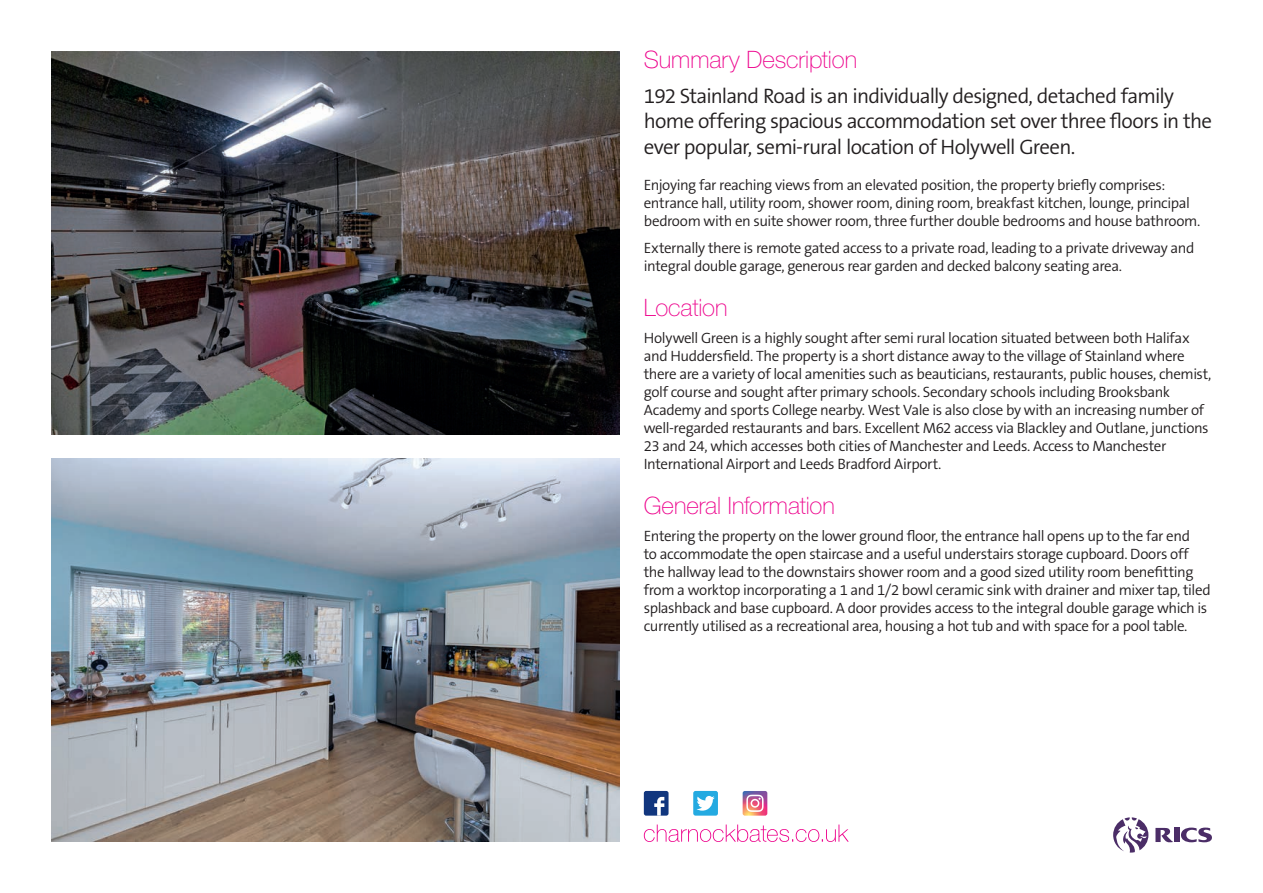
<style>
.page{position:relative;width:1263px;height:893px;background:#fff}
.page>*{position:absolute;margin:0;border:0;box-sizing:border-box;transform-origin:0 0}
.t1{font:100 24px "Helvetica Neue LT Std";letter-spacing:-.005em;color:#ed028c}
.t2{font:300 21px/25.5px "The Sans B4";letter-spacing:-.035em;color:#231f20}
.t3{font:300 15px/18px "The Sans B4";letter-spacing:-.025em;color:#231f20}
</style>
<div class="page">
<svg style="left:1181px;top:828px;width:31px;height:14px"></svg>
<div style="left:1174px;top:828px;width:5px;height:14px;background:#4b2d67"></div>
<svg style="left:1155px;top:828px;width:18px;height:14px"></svg>
<svg style="left:1113px;top:817px;width:35px;height:36px"></svg>
<svg style="left:644px;top:824px;width:205px;height:18px"></svg>
<div style="left:693px;top:791px;width:25px;height:25px;background:#24aae1;border-radius:2px"></div>
<svg style="left:696px;top:796px;width:19px;height:15px"></svg>
<div style="left:644px;top:791px;width:24px;height:25px;background:#11367e;border-radius:2px"></div>
<svg style="left:654px;top:797px;width:10px;height:19px"></svg>
<img style="left:743px;top:791px;width:24px;height:25px">
<svg style="left:746px;top:795px;width:17px;height:17px"></svg>
<img style="left:51px;top:51px;width:568px;height:383px">
<img style="left:51px;top:459px;width:568px;height:383px">
<h1 class="t1" style="left:644px;top:46px;width:215px">Summary Description</h1>
<h2 class="t2" style="left:644px;top:83px;width:570px">192 Stainland Road is an individually designed, detached family home offering spacious accommodation set over three floors in the ever popular, semi-rural location of Holywell Green.</h2>
<p class="t3" style="left:644px;top:176px;width:558px">Enjoying far reaching views from an elevated position, the property briefly comprises: entrance hall, utility room, shower room, dining room, breakfast kitchen, lounge, principal bedroom with en suite shower room, three further double bedrooms and house bathroom.</p>
<p class="t3" style="left:644px;top:239px;width:552px">Externally there is remote gated access to a private road, leading to a private driveway and integral double garage, generous rear garden and decked balcony seating area.</p>
<h1 class="t1" style="left:644px;top:293px;width:85px">Location</h1>
<p class="t3" style="left:644px;top:329px;width:569px">Holywell Green is a highly sought after semi rural location situated between both Halifax and Huddersfield. The property is a short distance away to the village of Stainland where there are a variety of local amenities such as beauticians, restaurants, public houses, chemist, golf course and sought after primary schools. Secondary schools including Brooksbank Academy and sports College nearby. West Vale is also close by with an increasing number of well-regarded restaurants and bars. Excellent M62 access via Blackley and Outlane, junctions 23 and 24, which accesses both cities of Manchester and Leeds. Access to Manchester International Airport and Leeds Bradford Airport.</p>
<h1 class="t1" style="left:644px;top:491px;width:193px">General Information</h1>
<p class="t3" style="left:644px;top:527px;width:568px">Entering the property on the lower ground floor, the entrance hall opens up to the far end<br>to accommodate the open staircase and a useful understairs storage cupboard. Doors off the hallway lead to the downstairs shower room and a good sized utility room benefitting from a worktop incorporating a 1 and 1/2 bowl ceramic sink with drainer and mixer tap, tiled splashback and base cupboard. A door provides access to the integral double garage which is currently utilised as a recreational area, housing a hot tub and with space for a pool table.</p>
</div>
